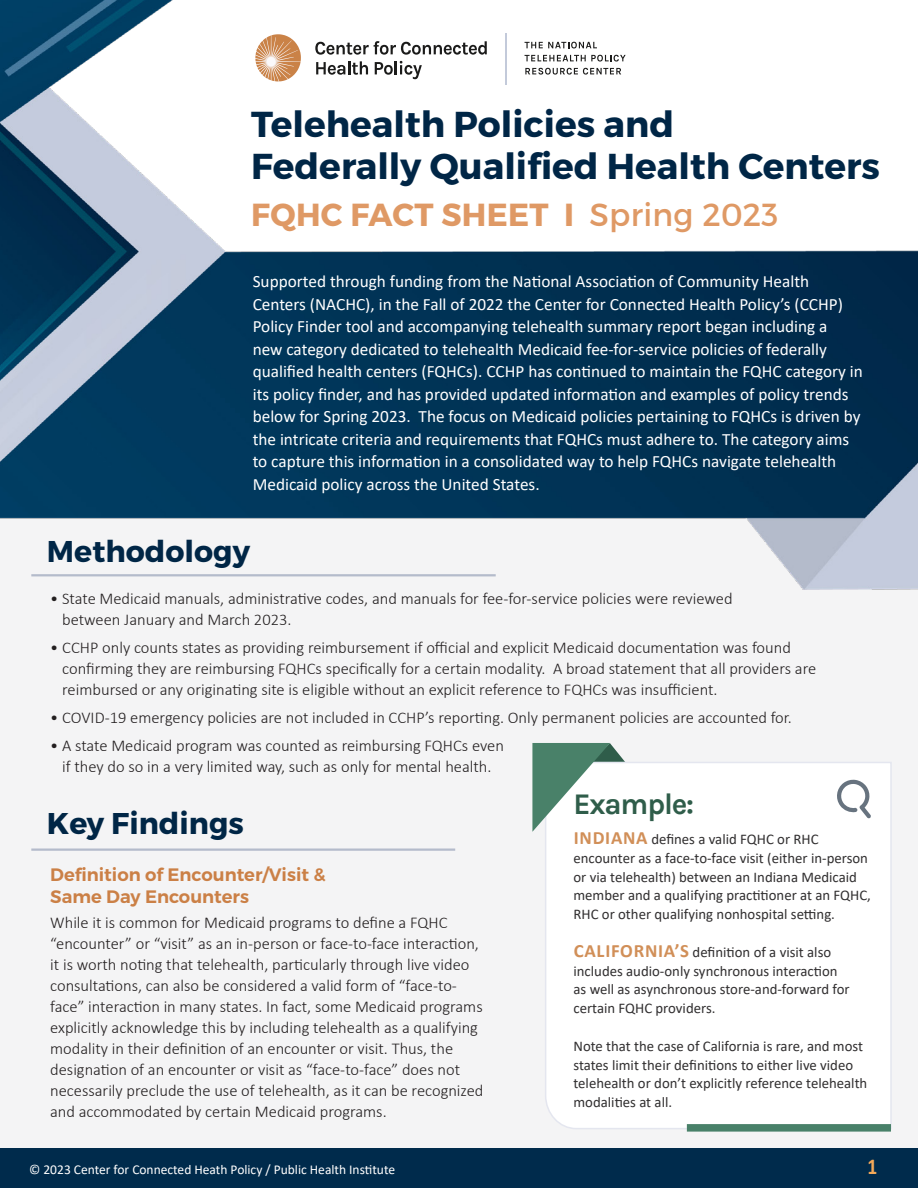
<style>
.page{position:relative;width:918px;height:1188px;background:#fff}
.page>*{position:absolute;margin:0;border:0;box-sizing:border-box;transform-origin:0 0}
.t1{font:36px "Trueno Bd";color:#002646}
.t2{font:31.95px "Trueno Bd";letter-spacing:.01em;color:#df9965}
.t3{font:30px "Trueno Bd";color:#002646}
.t4{font:700 30px "Karla";letter-spacing:-.04em;color:#2f5d4a}
.t5{font:700 22.8px "Calibri";color:#f4a959;scale:.85 1}
.t6{font:18px "Trueno S Bd";color:#cb8046}
.t7{font:17.25px/22.5px "Calibri";color:#fff}
.bullets{font:300 16.5px/21px "Calibri";color:#231f20}
.Paragraph_Style_1_co{font:300 16.5px/21px "Calibri";color:#231f20}
.t8{font:14.7px/18.8px "Calibri";color:#312f30}
.t9{font:13.5px "Calibri";color:#fff}
.s1{font-family:"Trueno Rg"}
.s2{font-weight:700;font-size:18.75px;color:#d18f58}
</style>
<div class="page">
<div style="left:0;top:1147px;width:918px;height:41px;background:#002b4c"></div>
<div style="left:0;top:268px;width:918px;height:880px;background:#f4f4f5"></div>
<img style="left:0;top:0;width:918px;height:590px">
<svg style="left:255px;top:34px;width:46px;height:47px"></svg>
<svg style="left:315px;top:41px;width:172px;height:14px"></svg>
<svg style="left:316px;top:61px;width:52px;height:14px"></svg>
<svg style="left:375px;top:61px;width:47px;height:18px"></svg>
<hr style="left:505px;top:33px;width:1px;height:52px;background:#c3cada">
<svg style="left:525px;top:42px;width:72px;height:6px"></svg>
<svg style="left:525px;top:55px;width:101px;height:7px"></svg>
<svg style="left:525px;top:68px;width:96px;height:7px"></svg>
<hr style="left:31px;top:574px;width:465px;height:2px;background:#b4bbcb">
<hr style="left:31px;top:849px;width:424px;height:2px;background:#b4bbcb">
<div style="left:545px;top:762px;width:347px;height:368px;background:#fff"></div>
<svg style="left:532px;top:743px;width:114px;height:89px"></svg>
<div style="left:687px;top:1124px;width:204px;height:8px;background:#498169"></div>
<svg style="left:835px;top:779px;width:36px;height:39px"></svg>
<p class="t1" style="left:251px;top:102px;width:424px">Telehealth Policies and</p>
<p class="t1" style="left:251px;top:144px;width:630px">Federally Qualified Health Centers</p>
<p class="t2" style="left:251px;top:195px;width:529px">FQHC FACT SHEET I <span class="s1">Spring 2023</span></p>
<p class="t7" style="left:253px;top:270px;width:612px">Supported through funding from the National Association of Community Health Centers (NACHC), in the Fall of 2022 the Center for Connected Health Policy’s (CCHP)<br>Policy Finder tool and accompanying telehealth summary report began including a<br>new category dedicated to telehealth Medicaid fee-for-service policies of federally qualified health centers (FQHCs). CCHP has continued to maintain the FQHC category in its policy finder, and has provided updated information and examples of policy trends below for Spring 2023. The focus on Medicaid policies pertaining to FQHCs is driven by the intricate criteria and requirements that FQHCs must adhere to. The category aims to capture this information in a consolidated way to help FQHCs navigate telehealth Medicaid policy across the United States.</p>
<p class="t3" style="left:47px;top:533px;width:205px">Methodology</p>
<p class="bullets" style="left:62px;top:588px;width:672px;text-indent:-12px">• State Medicaid manuals, administrative codes, and manuals for fee-for-service policies were reviewed between January and March 2023.</p>
<p class="bullets" style="left:62px;top:637px;width:756px;text-indent:-12px">• CCHP only counts states as providing reimbursement if official and explicit Medicaid documentation was found confirming they are reimbursing FQHCs specifically for a certain modality. A broad statement that all providers are reimbursed or any originating site is eligible without an explicit reference to FQHCs was insufficient.</p>
<p class="bullets" style="left:50px;top:707px;width:743px">• COVID-19 emergency policies are not included in CCHP’s reporting. Only permanent policies are accounted for.</p>
<p class="bullets" style="left:50px;top:735px;width:455px;text-align:center">• A state Medicaid program was counted as reimbursing FQHCs even if they do so in a very limited way, such as only for mental health.</p>
<p class="t3" style="left:47px;top:804px;width:198px">Key Findings</p>
<p class="t6" style="left:50px;top:864px;width:277px">Definition of Encounter/Visit &amp;</p>
<p class="t6" style="left:50px;top:885px;width:200px">Same Day Encounters</p>
<p class="Paragraph_Style_1_co" style="left:50px;top:912px;width:435px">While it is common for Medicaid programs to define a FQHC “encounter” or “visit” as an in-person or face-to-face interaction, it is worth noting that telehealth, particularly through live video consultations, can also be considered a valid form of “face-to&shy;face” interaction in many states. In fact, some Medicaid programs explicitly acknowledge this by including telehealth as a qualifying modality in their definition of an encounter or visit. Thus, the designation of an encounter or visit as “face-to-face” does not necessarily preclude the use of telehealth, as it can be recognized and accommodated by certain Medicaid programs.</p>
<p class="t4" style="left:573px;top:787px;width:122px">Example:</p>
<p class="t8" style="left:573px;top:829px;width:299px"><span class="s2">INDIANA</span> defines a valid FQHC or RHC encounter as a face-to-face visit (either in-person or via telehealth) between an Indiana Medicaid member and a qualifying practitioner at an FQHC, RHC or other qualifying nonhospital setting.</p>
<p class="t8" style="left:573px;top:942px;width:278px"><span class="s2">CALIFORNIA’S</span> definition of a visit also includes audio-only synchronous interaction as well as asynchronous store-and-forward for certain FQHC providers.</p>
<p class="t8" style="left:573px;top:1036px;width:295px">Note that the case of California is rare, and most states limit their definitions to either live video telehealth or don’t explicitly reference telehealth modalities at all.</p>
<p class="t9" style="left:29px;top:1160px;width:367px">© 2023 Center for Connected Heath Policy / Public Health Institute</p>
<h3 class="t5" style="left:868px;top:1150px;width:13px">1</h3>
</div>
